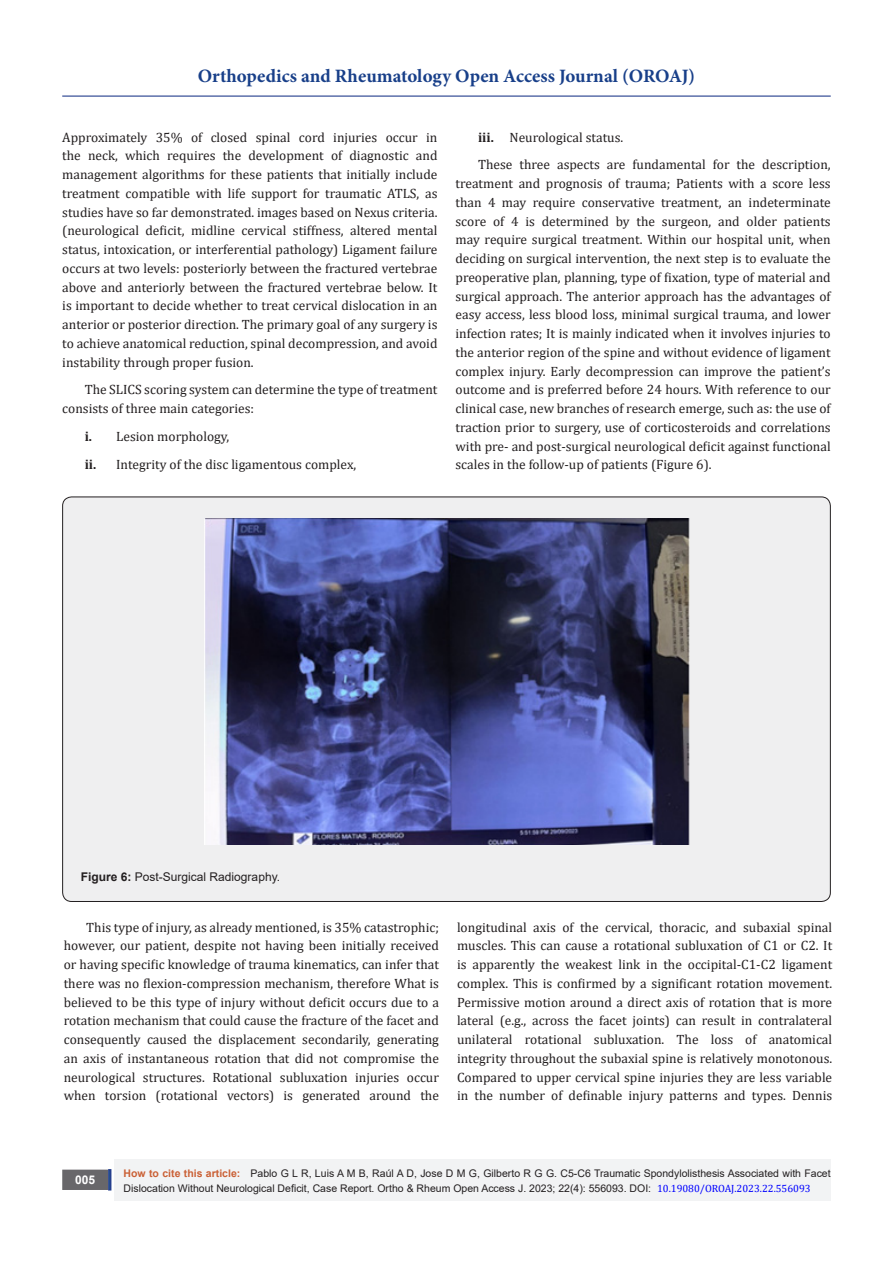
<style>
.page{position:relative;width:893px;height:1263px;background:#fff}
.page>*{position:absolute;margin:0;border:0;box-sizing:border-box;transform-origin:0 0}
.t1{font:700 18.9px "Minion Pro";color:#183f89}
.t2{font:13.5px/18.8px "Cambria";color:#231f20;text-align:justify}
.t3{font:12px "Arial";color:#231f20}
.t4{font:700 12px "Arial";color:#fff}
.t5{font:10.5px/15px "Arial";color:#231f20}
.s1{font-weight:700}
.s2{font-weight:700;color:#ca6035}
.s3{font-family:"Cambria";color:#00f}
</style>
<div class="page">
<div style="left:115px;top:1160px;width:716px;height:41px;background:#f2f3f4"></div>
<div style="left:63px;top:1170px;width:44px;height:19px;background:#68676a"></div>
<div style="left:62px;top:1169px;width:46px;height:21px;border:2px solid #68676a"></div>
<div style="left:108px;top:1169px;width:3px;height:21px;background:#1c6d90;border:2px solid #253f8e"></div>
<hr style="left:62px;top:96px;width:769px;height:1px;background:#253f8e">
<div style="left:63px;top:497px;width:767px;height:404px;background:#efeff0;border-radius:9px"></div>
<img style="left:204px;top:518px;width:486px;height:327px">
<h1 class="t1" style="left:198px;top:63px;width:499px">Orthopedics and Rheumatology Open Access Journal (OROAJ)</h1>
<p class="t2" style="left:62px;top:128px;width:377px">Approximately 35% of closed spinal cord injuries occur in the neck, which requires the development of diagnostic and management algorithms for these patients that initially include treatment compatible with life support for traumatic ATLS, as studies have so far demonstrated. images based on Nexus criteria. (neurological deficit, midline cervical stiffness, altered mental status, intoxication, or interferential pathology) Ligament failure occurs at two levels: posteriorly between the fractured vertebrae above and anteriorly between the fractured vertebrae below. It is important to decide whether to treat cervical dislocation in an anterior or posterior direction. The primary goal of any surgery is to achieve anatomical reduction, spinal decompression, and avoid instability through proper fusion.</p>
<p class="t2" style="left:62px;top:380px;width:377px;text-indent:22px">The SLICS scoring system can determine the type of treatment consists of three main categories:</p>
<p class="t2" style="left:85px;top:427px;width:146px"><span class="s1">i.</span> Lesion morphology,</p>
<p class="t2" style="left:85px;top:455px;width:273px"><span class="s1">ii.</span> Integrity of the disc ligamentous complex,</p>
<p class="t2" style="left:478px;top:128px;width:147px"><span class="s1">iii.</span> Neurological status.</p>
<p class="t2" style="left:455px;top:155px;width:377px;text-indent:22px">These three aspects are fundamental for the description, treatment and prognosis of trauma; Patients with a score less than 4 may require conservative treatment, an indeterminate score of 4 is determined by the surgeon, and older patients may require surgical treatment. Within our hospital unit, when deciding on surgical intervention, the next step is to evaluate the preoperative plan, planning, type of fixation, type of material and surgical approach. The anterior approach has the advantages of easy access, less blood loss, minimal surgical trauma, and lower infection rates; It is mainly indicated when it involves injuries to the anterior region of the spine and without evidence of ligament complex injury. Early decompression can improve the patient’s outcome and is preferred before 24 hours. With reference to our clinical case, new branches of research emerge, such as: the use of traction prior to surgery, use of corticosteroids and correlations with pre- and post-surgical neurological deficit against functional scales in the follow-up of patients (Figure 6).</p>
<p class="t3" style="left:81px;top:868px;width:201px"><span class="s1">Figure 6:</span> Post-Surgical Radiography.</p>
<p class="t2" style="left:64px;top:917px;width:377px;text-indent:22px">This type of injury, as already mentioned, is 35% catastrophic; however, our patient, despite not having been initially received or having specific knowledge of trauma kinematics, can infer that there was no flexion-compression mechanism, therefore What is believed to be this type of injury without deficit occurs due to a rotation mechanism that could cause the fracture of the facet and consequently caused the displacement secondarily, generating an axis of instantaneous rotation that did not compromise the neurological structures. Rotational subluxation injuries occur when torsion (rotational vectors) is generated around the</p>
<p class="t2" style="left:457px;top:917px;width:377px">longitudinal axis of the cervical, thoracic, and subaxial spinal muscles. This can cause a rotational subluxation of C1 or C2. It is apparently the weakest link in the occipital-C1-C2 ligament complex. This is confirmed by a significant rotation movement.<br>Permissive motion around a direct axis of rotation that is more lateral (e.g., across the facet joints) can result in contralateral unilateral rotational subluxation. The loss of anatomical integrity throughout the subaxial spine is relatively monotonous.<br>Compared to upper cervical spine injuries they are less variable in the number of definable injury patterns and types. Dennis</p>
<p class="t4" style="left:75px;top:1171px;width:22px">005</p>
<p class="t5" style="left:124px;top:1165px;width:709px"><span class="s2">How to cite this article:</span> Pablo G L R, Luis A M B, Raúl A D, Jose D M G, Gilberto R G G. C5-C6 Traumatic Spondylolisthesis Associated with Facet<br>Dislocation Without Neurological Deficit, Case Report. Ortho &amp; Rheum Open Access J. 2023; 22(4): 556093. DOI: <span class="s3">10.19080/OROAJ.2023.22.556093</span></p>
</div>
